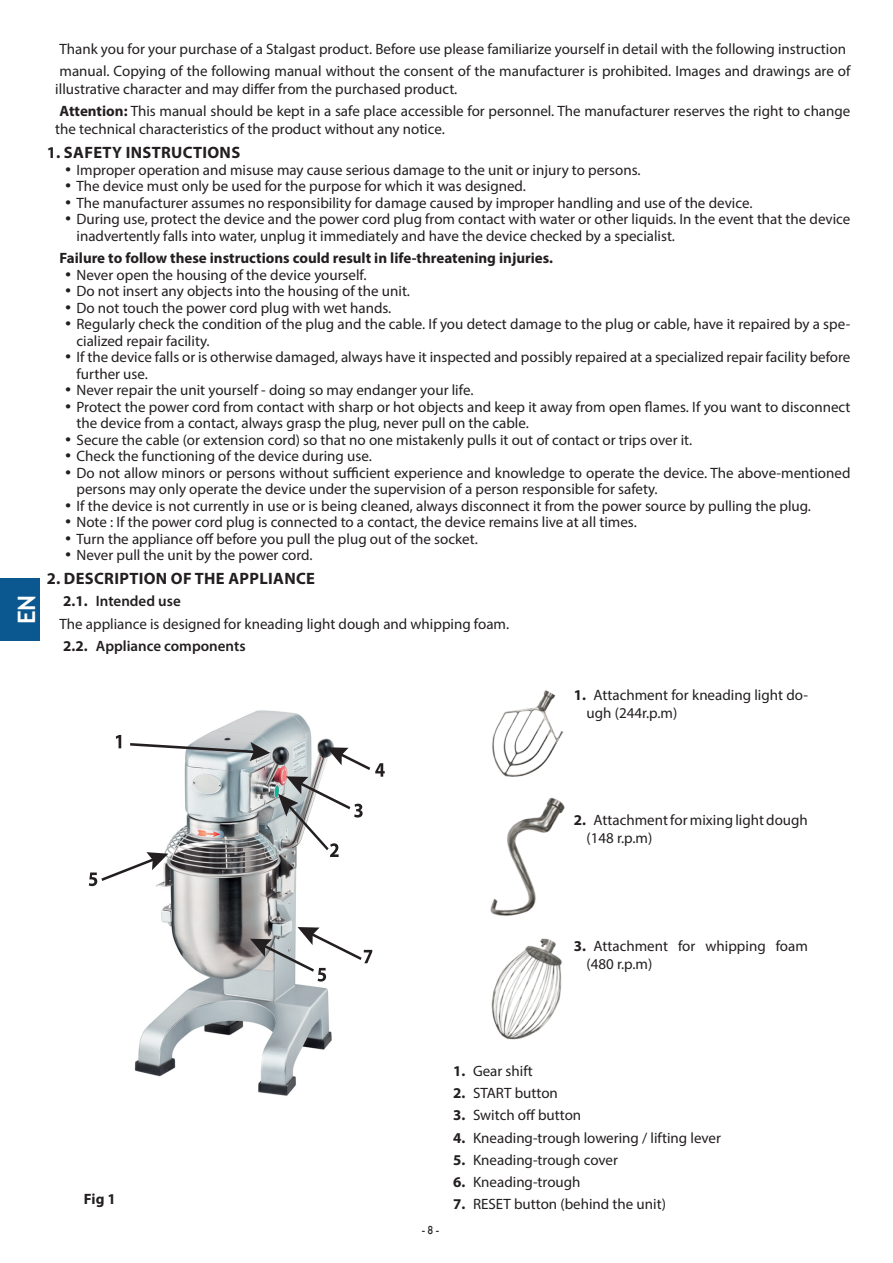
<style>
.page{position:relative;width:893px;height:1263px;background:#fff}
.page>*{position:absolute;margin:0;border:0;box-sizing:border-box;transform-origin:0 0}
.t1{font:700 24px "Trebuchet MS";color:#fff}
.t2{font:700 16.5px "Myriad Pro";letter-spacing:.02em;color:#231f20}
.t3{font:15px/16.5px "Myriad Pro";color:#231f20}
.t4{font:700 15px "Myriad Pro";color:#231f20}
.t5{font:12px "Humanst 521 EU";color:#231f20;scale:.86 1}
.s1{font-weight:700}
.s2{font-family:"Humanst 521 EU";font-weight:700}
.s3{font-weight:600}
</style>
<div class="page">
<div style="left:0;top:578px;width:39px;height:63px;background:#0b5890"></div>
<img style="left:88px;top:710px;width:285px;height:386px">
<svg style="left:128px;top:741px;width:142px;height:20px"></svg>
<svg style="left:116px;top:735px;width:5px;height:13px"></svg>
<svg style="left:278px;top:747px;width:107px;height:110px"></svg>
<svg style="left:250px;top:927px;width:122px;height:54px"></svg>
<svg style="left:89px;top:852px;width:79px;height:34px"></svg>
<img style="left:492px;top:690px;width:72px;height:87px">
<img style="left:490px;top:798px;width:75px;height:118px">
<img style="left:491px;top:938px;width:71px;height:102px">
<h1 class="t1" style="left:12px;top:624px;width:31px;rotate:-90deg">EN</h1>
<p class="t3" style="left:60px;top:37px;width:792px;line-height:22.2px">Thank you for your purchase of a Stalgast product. Before use please familiarize yourself in detail with the following instruction manual. Copying of the following manual without the consent of the manufacturer is prohibited. Images and drawings are of</p>
<p class="t3" style="left:55px;top:78px;width:797px;line-height:22.2px">illustrative character and may differ from the purchased product.<br><span class="s1">Attention:</span> This manual should be kept in a safe place accessible for personnel. The manufacturer reserves the right to change</p>
<p class="t3" style="left:55px;top:121px;width:391px">the technical characteristics of the product without any notice.</p>
<p class="t2" style="left:47px;top:142px;width:195px">1. SAFETY INSTRUCTIONS</p>
<p class="t3" style="left:64px;top:161px;width:578px"><span class="s2">•</span> Improper operation and misuse may cause serious damage to the unit or injury to persons.</p>
<p class="t3" style="left:64px;top:178px;width:464px"><span class="s2">•</span> The device must only be used for the purpose for which it was designed.</p>
<p class="t3" style="left:64px;top:194px;width:690px"><span class="s2">•</span> The manufacturer assumes no responsibility for damage caused by improper handling and use of the device.</p>
<p class="t3" style="left:77px;top:211px;width:775px;text-indent:-13px"><span class="s2">•</span> During use, protect the device and the power cord plug from contact with water or other liquids. In the event that the device inadvertently falls into water, unplug it immediately and have the device checked by a specialist.</p>
<p class="t4" style="left:60px;top:248px;width:495px">Failure to follow these instructions could result in life-threatening injuries.</p>
<p class="t3" style="left:64px;top:266px;width:304px"><span class="s2">•</span> Never open the housing of the device yourself.</p>
<p class="t3" style="left:64px;top:283px;width:348px"><span class="s2">•</span> Do not insert any objects into the housing of the unit.</p>
<p class="t3" style="left:64px;top:299px;width:329px"><span class="s2">•</span> Do not touch the power cord plug with wet hands.</p>
<p class="t3" style="left:77px;top:316px;width:775px;text-indent:-13px"><span class="s2">•</span> Regularly check the condition of the plug and the cable. If you detect damage to the plug or cable, have it repaired by a spe&shy;cialized repair facility.</p>
<p class="t3" style="left:77px;top:349px;width:775px;text-indent:-13px"><span class="s2">•</span> If the device falls or is otherwise damaged, always have it inspected and possibly repaired at a specialized repair facility before further use.</p>
<p class="t3" style="left:64px;top:382px;width:411px"><span class="s2">•</span> Never repair the unit yourself - doing so may endanger your life.</p>
<p class="t3" style="left:77px;top:398px;width:775px;text-indent:-13px"><span class="s2">•</span> Protect the power cord from contact with sharp or hot objects and keep it away from open flames. If you want to disconnect the device from a contact, always grasp the plug, never pull on the cable.</p>
<p class="t3" style="left:64px;top:431px;width:630px"><span class="s2">•</span> Secure the cable (or extension cord) so that no one mistakenly pulls it out of contact or trips over it.</p>
<p class="t3" style="left:64px;top:448px;width:310px"><span class="s2">•</span> Check the functioning of the device during use.</p>
<p class="t3" style="left:77px;top:464px;width:775px;text-indent:-13px"><span class="s2">•</span> Do not allow minors or persons without sufficient experience and knowledge to operate the device. The above-mentioned persons may only operate the device under the supervision of a person responsible for safety.</p>
<p class="t3" style="left:64px;top:497px;width:749px"><span class="s2">•</span> If the device is not currently in use or is being cleaned, always disconnect it from the power source by pulling the plug.</p>
<p class="t3" style="left:64px;top:514px;width:575px"><span class="s2">•</span> Note : If the power cord plug is connected to a contact, the device remains live at all times.</p>
<p class="t3" style="left:64px;top:530px;width:415px"><span class="s2">•</span> Turn the appliance off before you pull the plug out of the socket.</p>
<p class="t3" style="left:64px;top:547px;width:250px"><span class="s2">•</span> Never pull the unit by the power cord.</p>
<p class="t2" style="left:47px;top:568px;width:270px">2. DESCRIPTION OF THE APPLIANCE</p>
<p class="t3" style="left:60px;top:590px;width:451px;line-height:22.2px"><span class="s1">2.1.</span> <span class="s3">Intended use<br></span>The appliance is designed for kneading light dough and whipping foam.<br><span class="s1">2.2.</span> <span class="s3">Appliance components</span></p>
<p class="t3" style="left:587px;top:686px;width:223px;line-height:18px;text-indent:-13px"><span class="s1">1.</span> Attachment for kneading light do&shy;ugh (244r.p.m)</p>
<p class="t3" style="left:587px;top:811px;width:223px;line-height:18px;text-indent:-13px"><span class="s1">2.</span> Attachment for mixing light dough (148 r.p.m)</p>
<p class="t4" style="left:84px;top:1189px;width:33px">Fig 1</p>
<p class="t3" style="left:587px;top:936px;width:223px;line-height:18px;text-indent:-13px"><span class="s1">3.</span> Attachment for whipping foam (480 r.p.m)</p>
<p class="t5" style="left:422px;top:1222px;width:22px">- 8 -</p>
<p class="t3" style="left:453px;top:1062px;width:81px"><span class="s1">1.</span> Gear shift</p>
<p class="t3" style="left:453px;top:1084px;width:106px"><span class="s1">2.</span> START button</p>
<p class="t3" style="left:453px;top:1107px;width:130px"><span class="s1">3.</span> Switch off button</p>
<p class="t3" style="left:453px;top:1129px;width:269px"><span class="s1">4.</span> Kneading-trough lowering / lifting lever</p>
<p class="t3" style="left:453px;top:1151px;width:166px"><span class="s1">5.</span> Kneading-trough cover</p>
<p class="t3" style="left:453px;top:1173px;width:129px"><span class="s1">6.</span> Kneading-trough</p>
<p class="t3" style="left:453px;top:1196px;width:214px"><span class="s1">7.</span> RESET button (behind the unit)</p>
</div>
